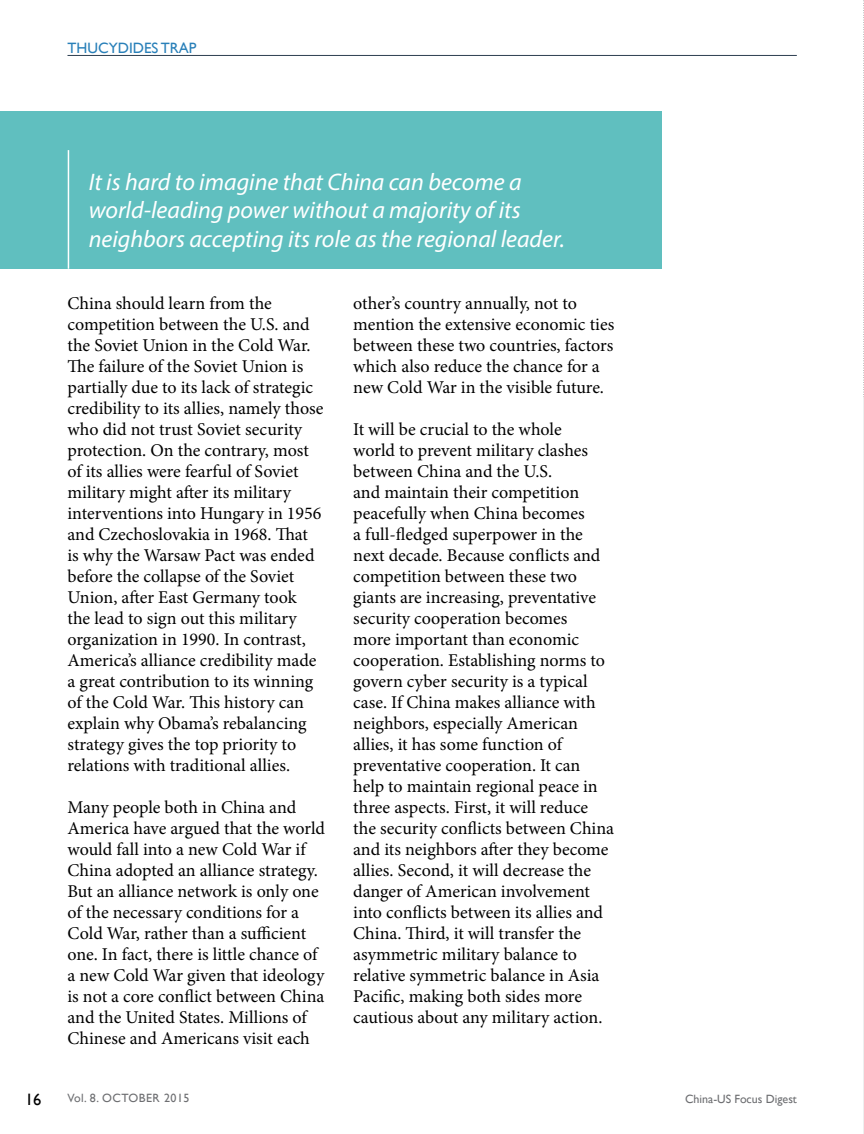
<style>
.page{position:relative;width:864px;height:1134px;background:#fff}
.page>*{position:absolute;margin:0;border:0;box-sizing:border-box;transform-origin:0 0}
.t1{font:italic 24px/28.8px "Myriad Pro";color:#fff}
.t2{font:18px/21px "Minion Pro";color:#000}
.t3{font:16.5px "Gill Sans";color:#000}
.t4{font:15px "Gill Sans";color:#2980b9}
.t5{font:12px "Gill Sans";color:#6d6e71}
.t6{font:12px "Gill Sans";letter-spacing:.04em;color:#6d6e71}
</style>
<div class="page">
<svg style="left:863px;top:0;width:1px;height:399px"></svg>
<hr style="left:68px;top:55px;width:729px;height:1px;background:#2c3e50">
<hr style="left:863px;top:399px;width:1px;height:735px;background:#eeefef">
<div style="left:0;top:111px;width:662px;height:158px;background:#60bfbf"></div>
<hr style="left:68px;top:150px;width:1px;height:119px;background:#fff">
<p class="t4" style="left:68px;top:39px;width:130px">THUCYDIDES TRAP</p>
<h1 class="t1" style="left:89px;top:167px;width:478px">It is hard to imagine that China can become a world-leading power without a majority of its neighbors accepting its role as the regional leader.</h1>
<p class="t2" style="left:68px;top:293px;width:258px">China should learn from the competition between the U.S. and the Soviet Union in the Cold War.<br>The failure of the Soviet Union is partially due to its lack of strategic credibility to its allies, namely those who did not trust Soviet security protection. On the contrary, most of its allies were fearful of Soviet military might after its military interventions into Hungary in 1956 and Czechoslovakia in 1968. That is why the Warsaw Pact was ended before the collapse of the Soviet Union, after East Germany took the lead to sign out this military organization in 1990. In contrast, America’s alliance credibility made a great contribution to its winning of the Cold War. This history can explain why Obama’s rebalancing strategy gives the top priority to relations with traditional allies.</p>
<p class="t2" style="left:68px;top:797px;width:259px">Many people both in China and America have argued that the world would fall into a new Cold War if China adopted an alliance strategy.<br>But an alliance network is only one of the necessary conditions for a Cold War, rather than a sufficient one. In fact, there is little chance of a new Cold War given that ideology is not a core conflict between China and the United States. Millions of Chinese and Americans visit each</p>
<p class="t2" style="left:353px;top:293px;width:263px">other’s country annually, not to mention the extensive economic ties between these two countries, factors which also reduce the chance for a new Cold War in the visible future.</p>
<p class="t2" style="left:353px;top:419px;width:262px">It will be crucial to the whole<br>world to prevent military clashes between China and the U.S.<br>and maintain their competition peacefully when China becomes<br>a full-fledged superpower in the next decade. Because conflicts and competition between these two giants are increasing, preventative security cooperation becomes<br>more important than economic cooperation. Establishing norms to govern cyber security is a typical case. If China makes alliance with neighbors, especially American allies, it has some function of preventative cooperation. It can help to maintain regional peace in three aspects. First, it will reduce the security conflicts between China and its neighbors after they become allies. Second, it will decrease the danger of American involvement into conflicts between its allies and China. Third, it will transfer the asymmetric military balance to relative symmetric balance in Asia Pacific, making both sides more cautious about any military action.</p>
<p class="t3" style="left:25px;top:1090px;width:18px">16</p>
<p class="t6" style="left:68px;top:1091px;width:124px">Vol. 8. OCTOBER 2015</p>
<p class="t5" style="left:685px;top:1092px;width:113px">China-US Focus Digest</p>
</div>
